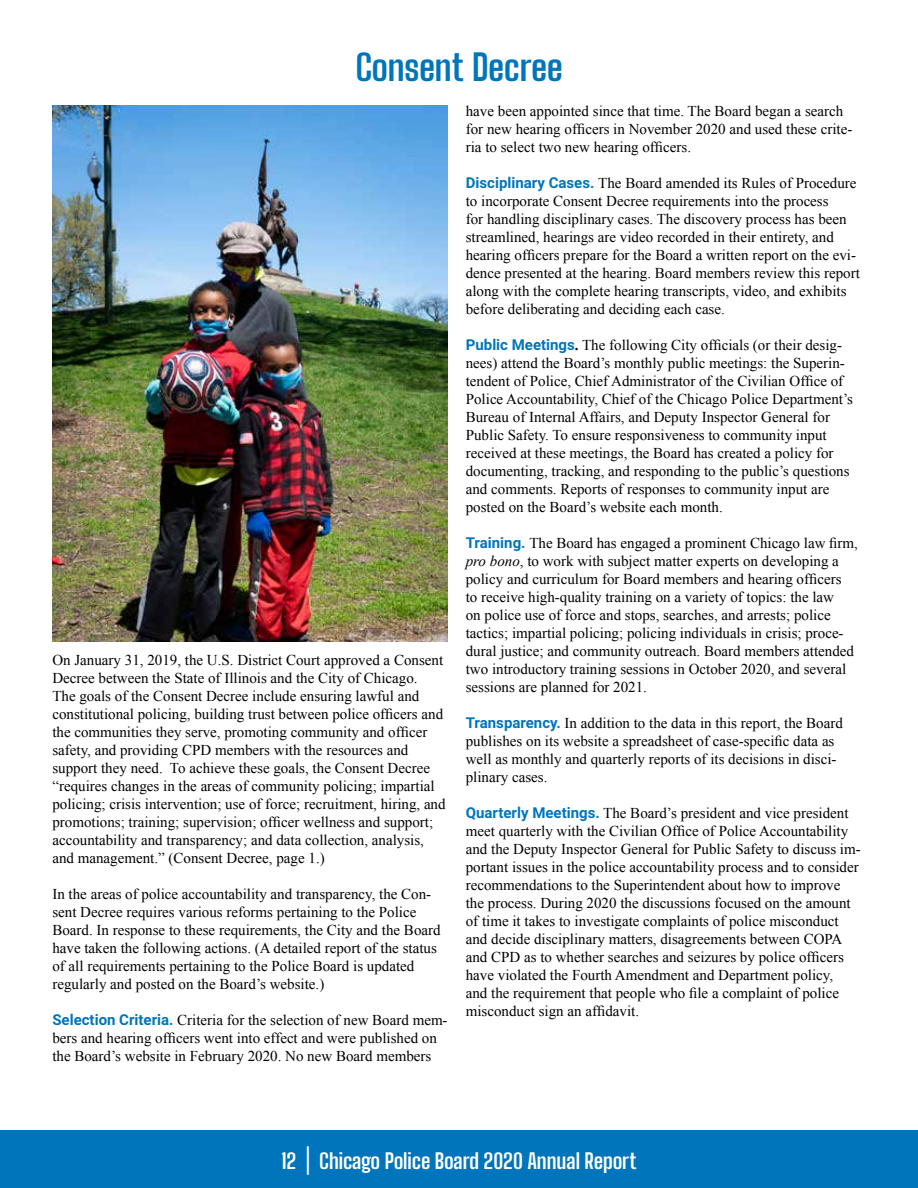
<style>
.page{position:relative;width:918px;height:1188px;background:#fff}
.page>*{position:absolute;margin:0;border:0;box-sizing:border-box;transform-origin:0 0}
.t1{font:700 36px "Big Shoulders Text";letter-spacing:-.015em;color:#0075bb}
.t2{font:700 21px "Big Shoulders Text";color:#fff}
.t3{font:15px/18px "Times New Roman";color:#000}
.s1{font-family:"Roboto";font-weight:700;color:#0075bb}
.s2{font-weight:700}
.s3{font-style:italic}
.s4{font-weight:300;font-size:28.5px}
</style>
<div class="page">
<img style="left:52px;top:106px;width:396px;height:536px">
<div style="left:0;top:1130px;width:918px;height:58px;background:#0075bb"></div>
<h1 class="t1" style="left:355px;top:42px;width:209px">Consent Decree</h1>
<p class="t3" style="left:52px;top:651px;width:395px">On January 31, 2019, the U.S. District Court approved a Consent Decree between the State of Illinois and the City of Chicago.<br>The goals of the Consent Decree include ensuring lawful and constitutional policing, building trust between police officers and the communities they serve, promoting community and officer safety, and providing CPD members with the resources and support they need. To achieve these goals, the Consent Decree “requires changes in the areas of community policing; impartial policing; crisis intervention; use of force; recruitment, hiring, and promotions; training; supervision; officer wellness and support; accountability and transparency; and data collection, analysis, and management.” (Consent Decree, page 1.)</p>
<p class="t3" style="left:52px;top:885px;width:390px">In the areas of police accountability and transparency, the Con&shy;sent Decree requires various reforms pertaining to the Police Board. In response to these requirements, the City and the Board have taken the following actions. (A detailed report of the status of all requirements pertaining to the Police Board is updated regularly and posted on the Board’s website.)</p>
<p class="t3" style="left:52px;top:1011px;width:397px"><span class="s1">Selection Criteria.</span> Criteria for the selection of new Board mem&shy;bers and hearing officers went into effect and were published on the Board’s website in February 2020. No new Board members</p>
<p class="t3" style="left:466px;top:102px;width:388px">have been appointed since that time. The Board began a search for new hearing officers in November 2020 and used these crite&shy;ria to select two new hearing officers.</p>
<p class="t3" style="left:466px;top:174px;width:396px"><span class="s1">Disciplinary Cases.</span> The Board amended its Rules of Procedure to incorporate Consent Decree requirements into the process<br>for handling disciplinary cases. The discovery process has been streamlined, hearings are video recorded in their entirety, and hearing officers prepare for the Board a written report on the evi&shy;dence presented at the hearing. Board members review this report along with the complete hearing transcripts, video, and exhibits before deliberating and deciding each case.</p>
<p class="t3" style="left:466px;top:336px;width:389px"><span class="s1">Public Meetings</span><span class="s2">.</span> The following City officials (or their desig&shy;nees) attend the Board’s monthly public meetings: the Superin&shy;tendent of Police, Chief Administrator of the Civilian Office of Police Accountability, Chief of the Chicago Police Department’s Bureau of Internal Affairs, and Deputy Inspector General for Public Safety. To ensure responsiveness to community input received at these meetings, the Board has created a policy for documenting, tracking, and responding to the public’s questions and comments. Reports of responses to community input are posted on the Board’s website each month.</p>
<p class="t3" style="left:466px;top:534px;width:394px"><span class="s1">Training.</span> The Board has engaged a prominent Chicago law firm, <span class="s3">pro bono</span>, to work with subject matter experts on developing a policy and curriculum for Board members and hearing officers<br>to receive high-quality training on a variety of topics: the law<br>on police use of force and stops, searches, and arrests; police tactics; impartial policing; policing individuals in crisis; proce&shy;dural justice; and community outreach. Board members attended two introductory training sessions in October 2020, and several sessions are planned for 2021.</p>
<p class="t3" style="left:466px;top:714px;width:379px"><span class="s1">Transparency.</span> In addition to the data in this report, the Board publishes on its website a spreadsheet of case-specific data as well as monthly and quarterly reports of its decisions in disci&shy;plinary cases.</p>
<p class="t3" style="left:466px;top:804px;width:396px"><span class="s1">Quarterly Meetings.</span> The Board’s president and vice president meet quarterly with the Civilian Office of Police Accountability and the Deputy Inspector General for Public Safety to discuss im&shy;portant issues in the police accountability process and to consider recommendations to the Superintendent about how to improve the process. During 2020 the discussions focused on the amount of time it takes to investigate complaints of police misconduct and decide disciplinary matters, disagreements between COPA and CPD as to whether searches and seizures by police officers have violated the Fourth Amendment and Department policy,<br>and the requirement that people who file a complaint of police misconduct sign an affidavit.</p>
<h2 class="t2" style="left:281px;top:1146px;width:357px">12 <span class="s4">|</span> Chicago Police Board 2020 Annual Report</h2>
</div>
